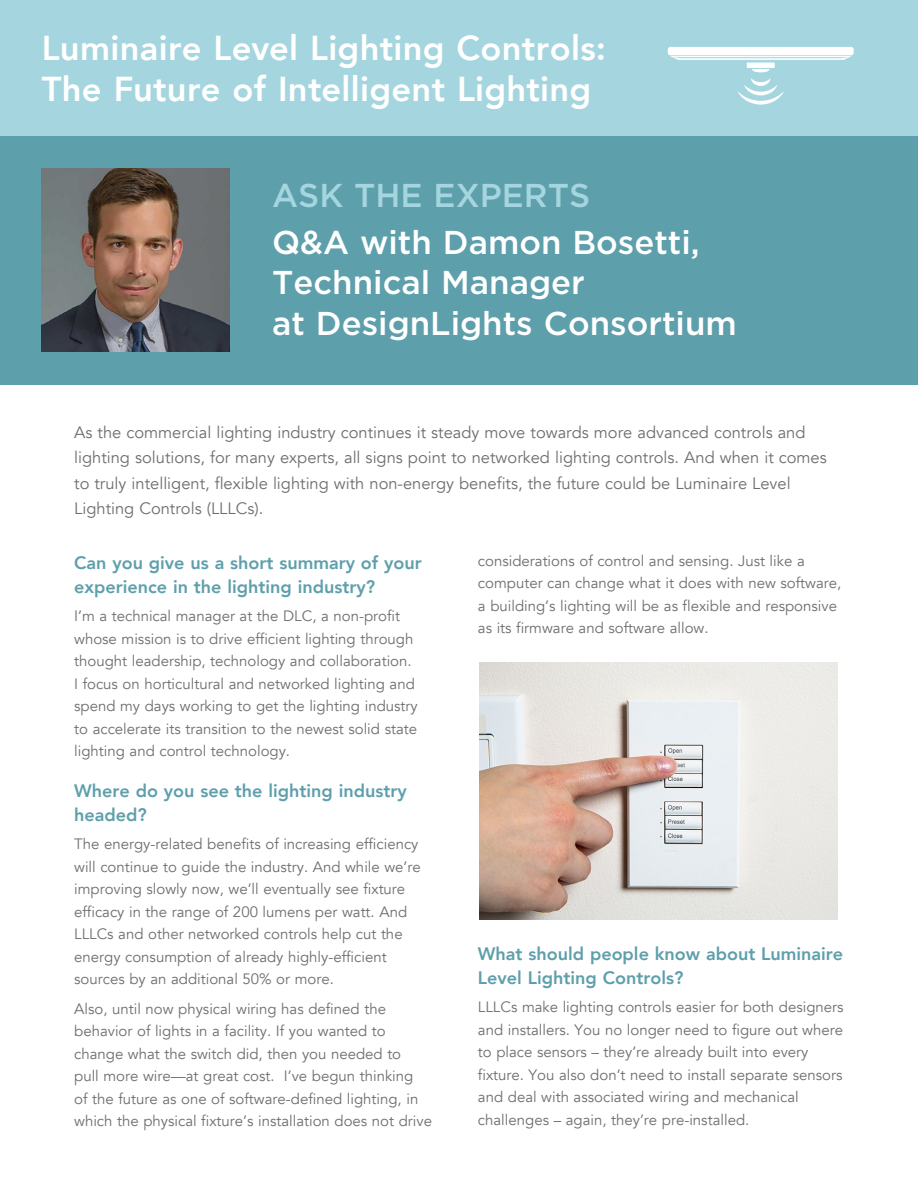
<style>
.page{position:relative;width:918px;height:1188px;background:#fff}
.page>*{position:absolute;margin:0;border:0;box-sizing:border-box;transform-origin:0 0}
.t1{font:800 34.5px/42px "Avenir";letter-spacing:.01em;color:#fff}
.t2{font:500 33px/40.5px "Gotham";color:#fff}
.t3{font:500 33px "Gotham";color:#a5d6df}
.t4{font:800 18px/24px "Avenir";color:#5e9fac}
.t5{font:16.5px/25.5px "Avenir";color:#6d6e71}
.t6{font:15px/22.5px "Avenir";color:#6d6e71}
</style>
<div class="page">
<img style="left:479px;top:662px;width:359px;height:258px">
<div style="left:0;top:0;width:918px;height:137px;background:#a5d6df"></div>
<div style="left:668px;top:47px;width:186px;height:8px;background:#fff;border-radius:2px"></div>
<div style="left:747px;top:63px;width:28px;height:5px;background:#fff"></div>
<svg style="left:752px;top:69px;width:17px;height:3px"></svg>
<svg style="left:738px;top:78px;width:46px;height:27px"></svg>
<svg style="left:670px;top:56px;width:181px;height:4px"></svg>
<div style="left:0;top:136px;width:918px;height:248px;background:#5e9fac"></div>
<img style="left:42px;top:168px;width:188px;height:184px">
<h1 class="t1" style="left:42px;top:27px;width:566px">Luminaire Level Lighting Controls:<br>The Future of Intelligent Lighting</h1>
<h2 class="t3" style="left:272px;top:173px;width:320px">ASK THE EXPERTS</h2>
<h2 class="t2" style="left:272px;top:221px;width:466px">Q&amp;A with Damon Bosetti,<br>Technical Manager<br>at DesignLights Consortium</h2>
<p class="t5" style="left:74px;top:419px;width:754px">As the commercial lighting industry continues it steady move towards more advanced controls and lighting solutions, for many experts, all signs point to networked lighting controls. And when it comes to truly intelligent, flexible lighting with non-energy benefits, the future could be Luminaire Level Lighting Controls (LLLCs).</p>
<p class="t4" style="left:74px;top:551px;width:349px">Can you give us a short summary of your experience in the lighting industry?</p>
<p class="t6" style="left:74px;top:605px;width:345px">I’m a technical manager at the DLC, a non-profit whose mission is to drive efficient lighting through thought leadership, technology and collaboration.<br>I focus on horticultural and networked lighting and spend my days working to get the lighting industry to accelerate its transition to the newest solid state lighting and control technology.</p>
<p class="t4" style="left:74px;top:779px;width:334px">Where do you see the lighting industry headed?</p>
<p class="t6" style="left:74px;top:833px;width:348px">The energy-related benefits of increasing efficiency will continue to guide the industry. And while we’re improving slowly now, we’ll eventually see fixture efficacy in the range of 200 lumens per watt. And LLLCs and other networked controls help cut the energy consumption of already highly-efficient sources by an additional 50% or more.</p>
<p class="t6" style="left:74px;top:997px;width:359px">Also, until now physical wiring has defined the behavior of lights in a facility. If you wanted to change what the switch did, then you needed to<br>pull more wire—at great cost. I’ve begun thinking<br>of the future as one of software-defined lighting, in which the physical fixture’s installation does not drive</p>
<p class="t6" style="left:478px;top:550px;width:365px">considerations of control and sensing. Just like a computer can change what it does with new software, a building’s lighting will be as flexible and responsive as its firmware and software allow.</p>
<p class="t4" style="left:478px;top:941px;width:367px">What should people know about Luminaire<br>Level Lighting Controls?</p>
<p class="t6" style="left:478px;top:996px;width:367px">LLLCs make lighting controls easier for both designers and installers. You no longer need to figure out where to place sensors – they’re already built into every fixture. You also don’t need to install separate sensors and deal with associated wiring and mechanical challenges – again, they’re pre-installed.</p>
</div>
